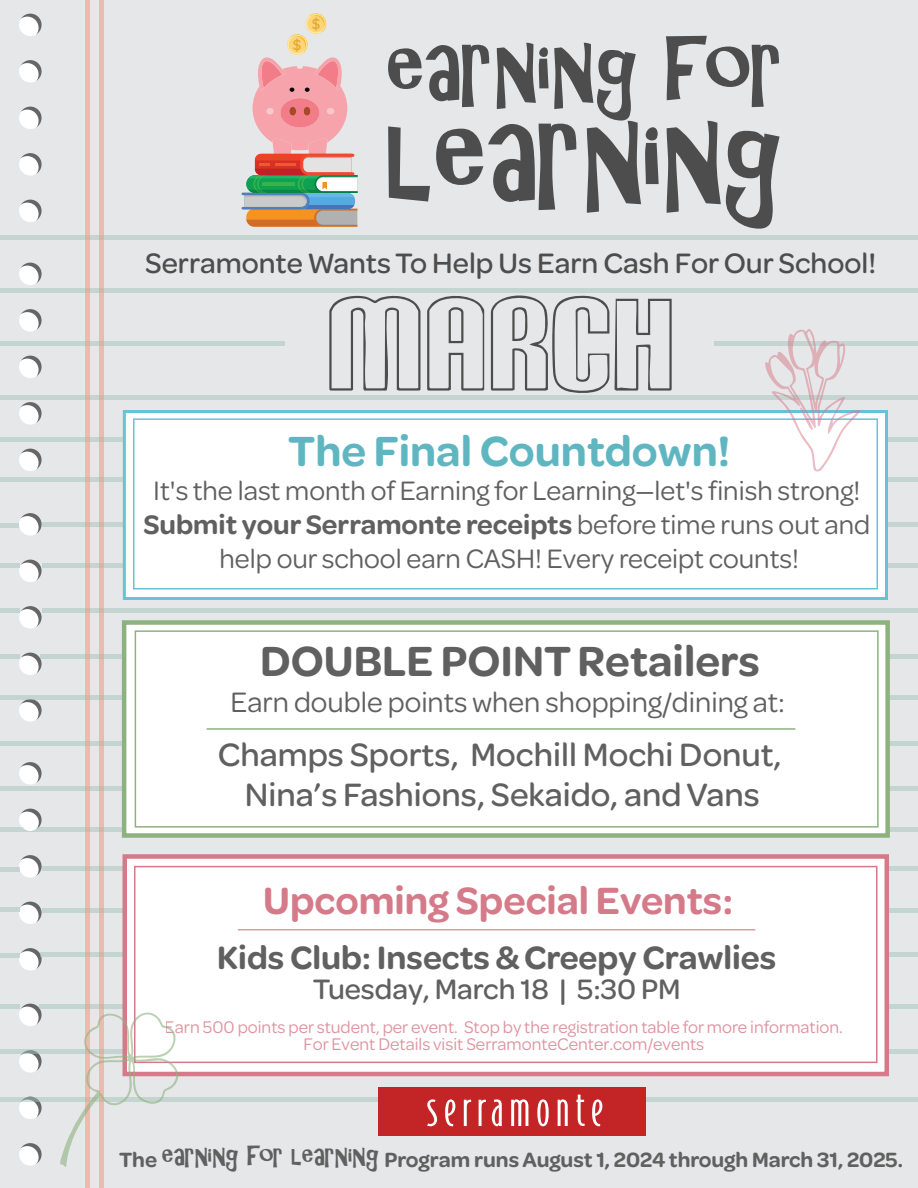
<style>
.page{position:relative;width:918px;height:1188px;background:#e6e7e8}
.page>*{position:absolute;margin:0;border:0;box-sizing:border-box;transform-origin:0 0}
.t1{font:600 45px "Omnes";color:#606060}
.t2{font:600 45px "Omnes";color:#5fb6c1}
.t3{font:600 40.5px "Omnes";color:#d57a89}
.t4{font:500 34.5px/39.9px "Omnes";color:#606060;text-align:center}
.t5{font:600 34.5px "Omnes";color:#606060}
.t6{font:500 30px "Omnes";color:#4d4d4d}
.t7{font:30px "Omnes";color:#606060}
.t8{font:500 30px "Omnes";color:#606060}
.t9{font:28.5px/34.2px "Omnes";color:#606060;text-align:center}
.t10{font:600 22.05px "Omnes";color:#606060}
.t11{font:18px/17.1px "Omnes";color:#d57a89;text-align:center}
.t12{font:500 15.6px "Omnes";color:#e0aa33}
.s1{font-weight:600}
.s2{font-family:"ARCHRISTY";font-weight:400;font-size:27px}
</style>
<div class="page">
<div style="left:0;top:235px;width:918px;height:5px;background:#c4d4d1"></div>
<hr style="left:0;top:289px;width:918px;height:4px;background:#c4d4d1">
<hr style="left:0;top:342px;width:918px;height:4px;background:#c4d4d1">
<hr style="left:0;top:395px;width:918px;height:4px;background:#c4d4d1">
<div style="left:0;top:437px;width:918px;height:5px;background:#c4d4d1"></div>
<div style="left:42px;top:608px;width:876px;height:5px;background:#c4d4d1"></div>
<div style="left:40px;top:654px;width:878px;height:5px;background:#c4d4d1"></div>
<div style="left:0;top:695px;width:918px;height:5px;background:#c4d4d1"></div>
<div style="left:42px;top:908px;width:876px;height:5px;background:#c4d4d1"></div>
<hr style="left:0;top:477px;width:918px;height:4px;background:#c4d4d1">
<div style="left:42px;top:522px;width:876px;height:5px;background:#c4d4d1"></div>
<hr style="left:42px;top:564px;width:876px;height:4px;background:#c4d4d1">
<hr style="left:0;top:741px;width:918px;height:4px;background:#c4d4d1">
<div style="left:0;top:786px;width:918px;height:5px;background:#c4d4d1"></div>
<hr style="left:0;top:828px;width:918px;height:4px;background:#c4d4d1">
<hr style="left:42px;top:867px;width:876px;height:4px;background:#c4d4d1">
<div style="left:0;top:523px;width:19px;height:5px;background:#c4d4d1"></div>
<hr style="left:0;top:564px;width:20px;height:4px;background:#c4d4d1">
<hr style="left:0;top:609px;width:20px;height:4px;background:#c4d4d1">
<hr style="left:0;top:654px;width:20px;height:4px;background:#c4d4d1">
<div style="left:21px;top:813px;width:18px;height:18px;background:#fff;border-radius:50%"></div>
<div style="left:0;top:867px;width:20px;height:5px;background:#c4d4d1"></div>
<hr style="left:0;top:908px;width:20px;height:4px;background:#c4d4d1">
<hr style="left:40px;top:952px;width:878px;height:4px;background:#c4d4d1">
<hr style="left:39px;top:1004px;width:879px;height:4px;background:#c4d4d1">
<div style="left:0;top:1004px;width:20px;height:5px;background:#c4d4d1"></div>
<hr style="left:0;top:1097px;width:918px;height:4px;background:#c4d4d1">
<svg style="left:0;top:1049px;width:918px;height:5px"></svg>
<hr style="left:0;top:953px;width:20px;height:4px;background:#c4d4d1">
<svg style="left:86px;top:0;width:4px;height:1188px;background:#ecb9ae"></svg>
<svg style="left:99px;top:0;width:5px;height:1188px;background:#ecb9ae"></svg>
<svg style="left:666px;top:36px;width:113px;height:71px;background:#b1b2b3"></svg>
<svg style="left:388px;top:43px;width:271px;height:170px;background:#adaeaf"></svg>
<svg style="left:667px;top:121px;width:113px;height:108px;background:#a2a2a3"></svg>
<svg style="left:242px;top:12px;width:116px;height:216px;background:#d5b8b0"></svg>
<div style="left:378px;top:1088px;width:267px;height:48px;background:#c32426"></div>
<svg style="left:427px;top:1099px;width:10px;height:27px"></svg>
<svg style="left:445px;top:1099px;width:10px;height:27px"></svg>
<svg style="left:464px;top:1100px;width:7px;height:26px"></svg>
<svg style="left:479px;top:1100px;width:7px;height:26px"></svg>
<svg style="left:492px;top:1099px;width:10px;height:27px"></svg>
<svg style="left:511px;top:1099px;width:17px;height:27px"></svg>
<svg style="left:537px;top:1099px;width:12px;height:27px"></svg>
<svg style="left:558px;top:1099px;width:10px;height:27px"></svg>
<svg style="left:576px;top:1095px;width:9px;height:31px"></svg>
<svg style="left:592px;top:1099px;width:10px;height:27px"></svg>
<div style="left:285px;top:294px;width:429px;height:98px;background:#e6e7e8"></div>
<div style="left:122px;top:620px;width:768px;height:218px;background:#fff;border:4px solid #8eb27f"></div>
<div style="left:135px;top:630px;width:744px;height:198px;border:2px solid #8eb27f"></div>
<hr style="left:207px;top:728px;width:588px;height:2px;background:#8eb27f">
<div style="left:123px;top:854px;width:766px;height:222px;background:#fff;border:4px solid #d57a89"></div>
<div style="left:134px;top:866px;width:744px;height:197px;border:2px solid #d57a89"></div>
<hr style="left:238px;top:929px;width:517px;height:1px;background:#d57a89">
<svg style="left:329px;top:295px;width:91px;height:96px"></svg>
<svg style="left:491px;top:293px;width:181px;height:101px"></svg>
<svg style="left:427px;top:293px;width:57px;height:98px"></svg>
<svg style="left:60px;top:1012px;width:118px;height:155px;background:#e3e0dd"></svg>
<div style="left:123px;top:410px;width:765px;height:190px;background:#fff;border:3px solid #66c3d5"></div>
<div style="left:133px;top:418px;width:745px;height:172px;border:2px solid #66c3d5"></div>
<svg style="left:765px;top:329px;width:96px;height:142px"></svg>
<p class="t12" style="left:293px;top:34px;width:10px">$</p>
<p class="t12" style="left:312px;top:13px;width:10px">$</p>
<p class="t6" style="left:145px;top:243px;width:732px">Serramonte Wants To Help Us Earn Cash For Our School!</p>
<h1 class="t2" style="left:288px;top:419px;width:443px">The Final Countdown!</h1>
<p class="t9" style="left:143px;top:472px;width:728px">It's the last month of Earning for Learning—let's finish strong!<br><span class="s1">Submit your Serramonte receipts</span> before time runs out and help our school earn CASH! Every receipt counts!</p>
<h1 class="t1" style="left:260px;top:630px;width:501px">DOUBLE POINT Retailers</h1>
<p class="t7" style="left:231px;top:682px;width:556px">Earn double points when shopping/dining at:</p>
<p class="t4" style="left:218px;top:733px;width:565px">Champs Sports, Mochill Mochi Donut,<br>Nina’s Fashions, Sekaido, and Vans</p>
<h2 class="t3" style="left:263px;top:872px;width:471px">Upcoming Special Events:</h2>
<p class="t5" style="left:217px;top:934px;width:560px">Kids Club: Insects &amp; Creepy Crawlies</p>
<p class="t8" style="left:313px;top:969px;width:370px">Tuesday, March 18 | 5:30 PM</p>
<p class="t11" style="left:165px;top:1017px;width:680px">Earn 500 points per student, per event. Stop by the registration table for more information.<br>For Event Details visit SerramonteCenter.com/events</p>
<p class="t10" style="left:119px;top:1144px;width:785px">The <span class="s2">EARNING FOR LEARNING</span> Program runs August 1, 2024 through March 31, 2025.</p>
</div>
